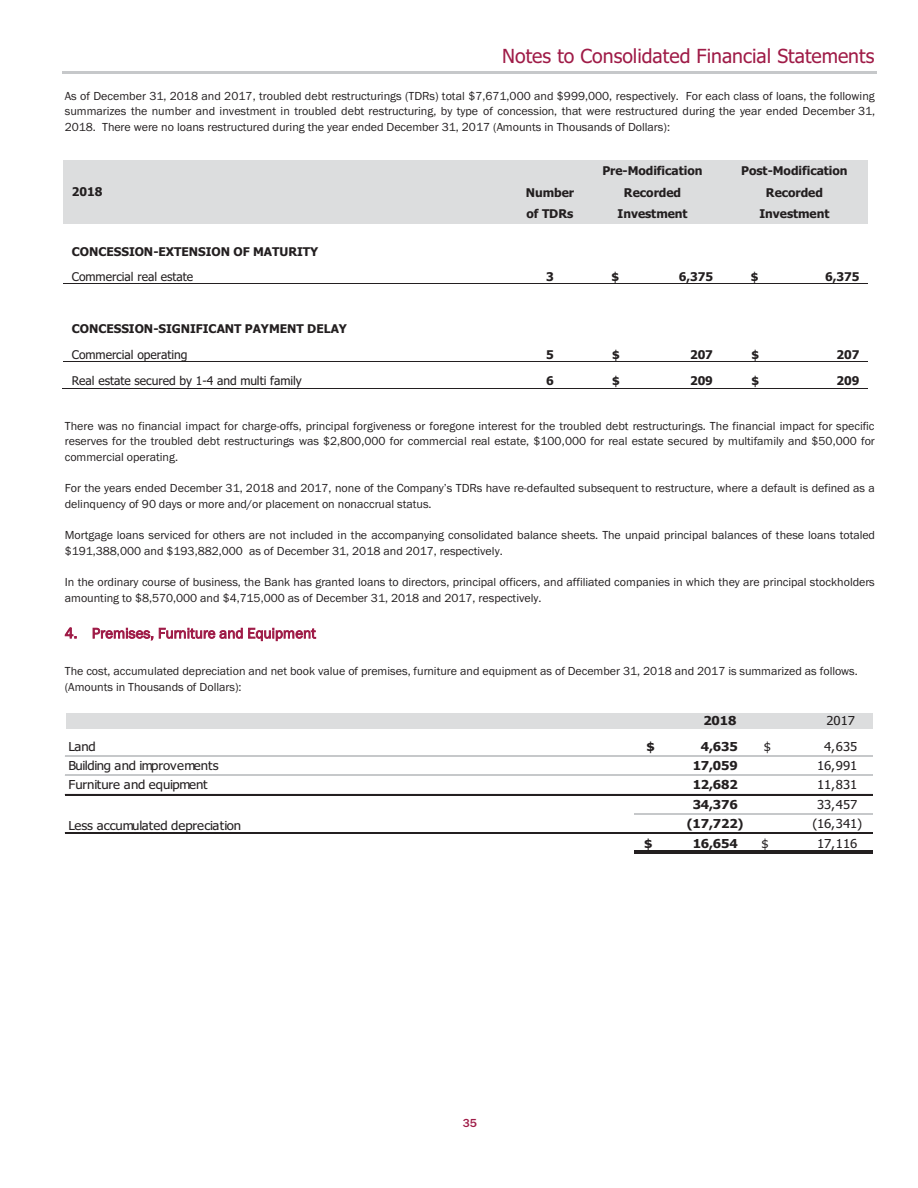
<style>
.page{position:relative;width:918px;height:1188px;background:#fff}
.page>*{position:absolute;margin:0;border:0;box-sizing:border-box;transform-origin:0 0}
.t1{font:19.5px "Tahoma";color:#9f1b47}
.t2{font:15px "Franklin Gothic";color:#9f1b47}
.t3{font:12.3px "Tahoma";letter-spacing:-.005em;color:#231f20;scale:1.06 1}
.t4{font:700 12.3px "Tahoma";letter-spacing:-.005em;color:#231f20;scale:1.06 1}
.t5{font:12px/15.6px "Franklin Gothic";color:#231f20}
.t6{font:700 12px "Tahoma";color:#231f20}
.t7{font:12px "Tahoma";color:#231f20}
.t8{font:500 12px "Franklin Gothic";color:#9f1b47}
</style>
<div class="page">
<hr style="left:63px;top:72px;width:814px;height:2px;background:#c6c8ca">
<div style="left:64px;top:160px;width:452px;height:64px;background:#dcddde"></div>
<div style="left:516px;top:160px;width:68px;height:21px;background:#dcddde"></div>
<div style="left:584px;top:160px;width:137px;height:21px;background:#dcddde"></div>
<div style="left:721px;top:160px;width:147px;height:21px;background:#dcddde"></div>
<div style="left:516px;top:181px;width:68px;height:22px;background:#dcddde"></div>
<div style="left:584px;top:181px;width:137px;height:22px;background:#dcddde"></div>
<div style="left:721px;top:181px;width:147px;height:22px;background:#dcddde"></div>
<div style="left:516px;top:203px;width:68px;height:21px;background:#dcddde"></div>
<div style="left:584px;top:203px;width:137px;height:21px;background:#dcddde"></div>
<div style="left:721px;top:203px;width:147px;height:21px;background:#dcddde"></div>
<hr style="left:64px;top:283px;width:520px;height:1px;background:#231f20">
<hr style="left:584px;top:283px;width:284px;height:1px;background:#231f20">
<hr style="left:64px;top:361px;width:520px;height:1px;background:#231f20">
<hr style="left:584px;top:361px;width:284px;height:1px;background:#231f20">
<hr style="left:63px;top:388px;width:453px;height:1px;background:#231f20">
<hr style="left:515px;top:388px;width:69px;height:1px;background:#231f20">
<hr style="left:583px;top:388px;width:138px;height:1px;background:#231f20">
<hr style="left:720px;top:388px;width:148px;height:1px;background:#231f20">
<div style="left:66px;top:713px;width:807px;height:16px;background:#dcddde"></div>
<hr style="left:65px;top:756px;width:808px;height:1px;background:#c6c8ca">
<hr style="left:65px;top:775px;width:808px;height:1px;background:#c6c8ca">
<hr style="left:65px;top:794px;width:808px;height:1px;background:#231f20">
<hr style="left:635px;top:813px;width:238px;height:1px;background:#c6c8ca">
<hr style="left:65px;top:832px;width:808px;height:1px;background:#231f20">
<hr style="left:635px;top:850px;width:238px;height:1px;background:#231f20">
<hr style="left:635px;top:852px;width:238px;height:1px;background:#231f20">
<h1 class="t1" style="left:502px;top:48px;width:374px">Notes to Consolidated Financial Statements</h1>
<p class="t5" style="left:65px;top:89px;width:812px;text-align:justify">As of December 31, 2018 and 2017, troubled debt restructurings (TDRs) total $7,671,000 and $999,000, respectively. For each class of loans, the following summarizes the number and investment in troubled debt restructuring, by type of concession, that were restructured during the year ended December 31, 2018. There were no loans restructured during the year ended December 31, 2017 (Amounts in Thousands of Dollars):</p>
<p class="t6" style="left:72px;top:186px;width:32px">2018</p>
<p class="t6" style="left:602px;top:166px;width:102px">Pre-Modification</p>
<p class="t6" style="left:741px;top:166px;width:108px">Post-Modification</p>
<p class="t6" style="left:526px;top:187px;width:50px">Number</p>
<p class="t6" style="left:624px;top:187px;width:59px">Recorded</p>
<p class="t6" style="left:766px;top:187px;width:59px">Recorded</p>
<p class="t6" style="left:526px;top:209px;width:49px">of TDRs</p>
<p class="t6" style="left:618px;top:209px;width:72px">Investment</p>
<p class="t6" style="left:759px;top:209px;width:72px">Investment</p>
<p class="t6" style="left:72px;top:247px;width:248px">CONCESSION-EXTENSION OF MATURITY</p>
<p class="t7" style="left:72px;top:272px;width:123px">Commercial real estate</p>
<p class="t6" style="left:546px;top:272px;width:9px">3</p>
<p class="t6" style="left:611px;top:272px;width:9px">$</p>
<p class="t6" style="left:679px;top:272px;width:36px">6,375</p>
<p class="t6" style="left:751px;top:272px;width:9px">$</p>
<p class="t6" style="left:825px;top:272px;width:36px">6,375</p>
<p class="t6" style="left:72px;top:324px;width:277px">CONCESSION-SIGNIFICANT PAYMENT DELAY</p>
<p class="t7" style="left:72px;top:350px;width:117px">Commercial operating</p>
<p class="t6" style="left:546px;top:350px;width:9px">5</p>
<p class="t6" style="left:612px;top:350px;width:9px">$</p>
<p class="t6" style="left:690px;top:350px;width:24px">207</p>
<p class="t6" style="left:751px;top:350px;width:9px">$</p>
<p class="t6" style="left:836px;top:350px;width:24px">207</p>
<p class="t7" style="left:72px;top:376px;width:232px">Real estate secured by 1-4 and multi family</p>
<p class="t6" style="left:546px;top:376px;width:9px">6</p>
<p class="t6" style="left:612px;top:376px;width:9px">$</p>
<p class="t6" style="left:690px;top:376px;width:24px">209</p>
<p class="t6" style="left:751px;top:376px;width:9px">$</p>
<p class="t6" style="left:836px;top:376px;width:24px">209</p>
<p class="t5" style="left:65px;top:419px;width:812px;text-align:justify">There was no financial impact for charge-offs, principal forgiveness or foregone interest for the troubled debt restructurings. The financial impact for specific reserves for the troubled debt restructurings was $2,800,000 for commercial real estate, $100,000 for real estate secured by multifamily and $50,000 for commercial operating.</p>
<p class="t5" style="left:65px;top:482px;width:812px">For the years ended December 31, 2018 and 2017, none of the Company’s TDRs have re-defaulted subsequent to restructure, where a default is defined as a delinquency of 90 days or more and/or placement on nonaccrual status.</p>
<p class="t5" style="left:65px;top:528px;width:812px">Mortgage loans serviced for others are not included in the accompanying consolidated balance sheets. The unpaid principal balances of these loans totaled $191,388,000 and $193,882,000 as of December 31, 2018 and 2017, respectively.</p>
<p class="t5" style="left:65px;top:575px;width:812px">In the ordinary course of business, the Bank has granted loans to directors, principal officers, and affiliated companies in which they are principal stockholders amounting to $8,570,000 and $4,715,000 as of December 31, 2018 and 2017, respectively.</p>
<p class="t2" style="left:65px;top:628px;width:253px">4. Premises, Furniture and Equipment</p>
<p class="t5" style="left:65px;top:664px;width:795px">The cost, accumulated depreciation and net book value of premises, furniture and equipment as of December 31, 2018 and 2017 is summarized as follows. (Amounts in Thousands of Dollars):</p>
<p class="t4" style="left:703px;top:716px;width:33px">2018</p>
<p class="t3" style="left:827px;top:716px;width:28px">2017</p>
<p class="t3" style="left:68px;top:742px;width:27px">Land</p>
<p class="t4" style="left:647px;top:742px;width:9px">$</p>
<p class="t4" style="left:701px;top:742px;width:36px">4,635</p>
<p class="t3" style="left:764px;top:742px;width:8px">$</p>
<p class="t3" style="left:824px;top:742px;width:33px">4,635</p>
<p class="t3" style="left:68px;top:761px;width:143px">Building and improvements</p>
<p class="t4" style="left:693px;top:761px;width:44px">17,059</p>
<p class="t3" style="left:817px;top:761px;width:40px">16,991</p>
<p class="t3" style="left:68px;top:780px;width:133px">Furniture and equipment</p>
<p class="t4" style="left:693px;top:780px;width:44px">12,682</p>
<p class="t3" style="left:817px;top:780px;width:40px">11,831</p>
<p class="t4" style="left:693px;top:799px;width:44px">34,376</p>
<p class="t3" style="left:817px;top:799px;width:40px">33,457</p>
<p class="t3" style="left:68px;top:821px;width:165px">Less accumulated depreciation</p>
<p class="t4" style="left:687px;top:818px;width:55px">(17,722)</p>
<p class="t3" style="left:812px;top:818px;width:49px">(16,341)</p>
<p class="t4" style="left:644px;top:839px;width:9px">$</p>
<p class="t4" style="left:693px;top:839px;width:44px">16,654</p>
<p class="t3" style="left:761px;top:839px;width:8px">$</p>
<p class="t3" style="left:817px;top:839px;width:40px">17,116</p>
<p class="t8" style="left:463px;top:1115px;width:16px">35</p>
</div>
